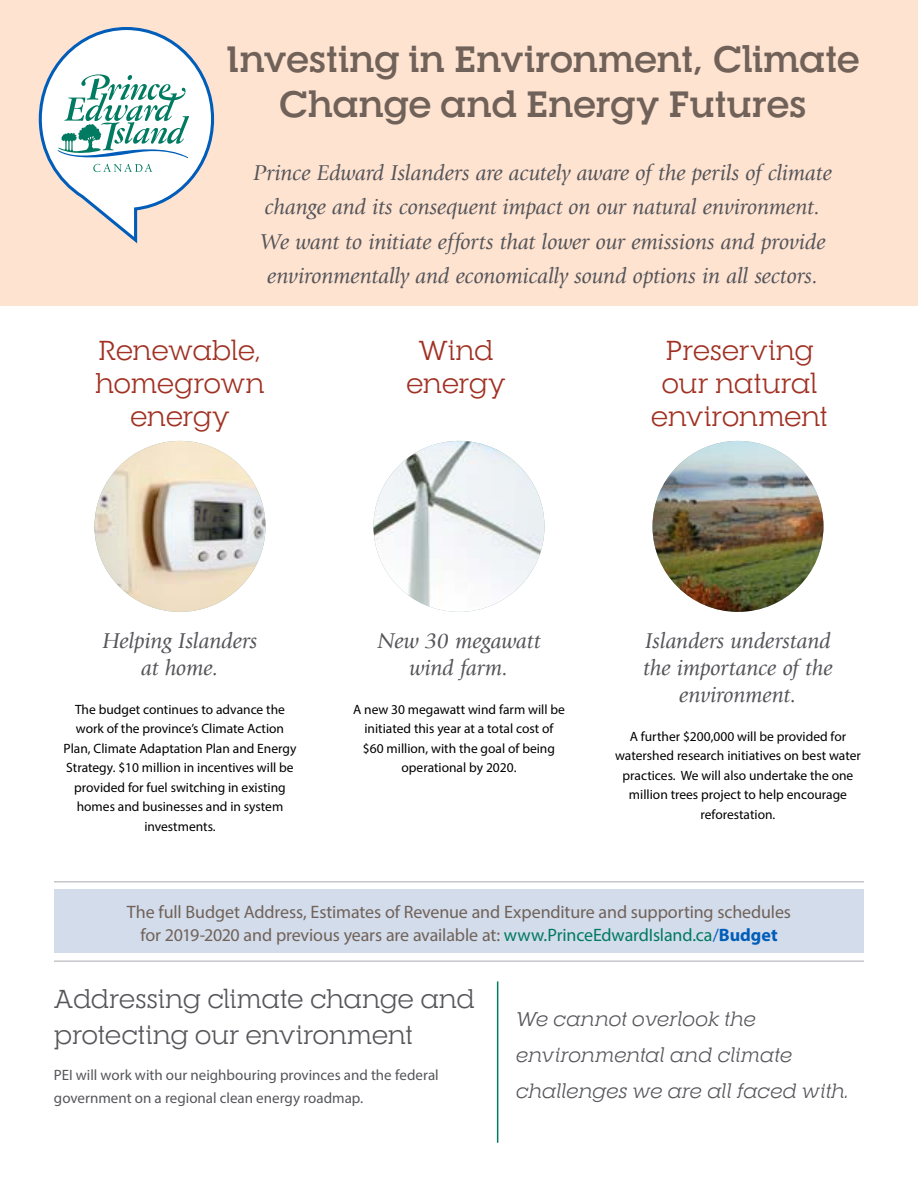
<style>
.page{position:relative;width:918px;height:1188px;background:#fff}
.page>*{position:absolute;margin:0;border:0;box-sizing:border-box;transform-origin:0 0}
.t1{font:700 36px/45px "RNS Camelia";letter-spacing:-.01em;color:#706259;text-align:center}
.t2{font:27px/33px "RNS Camelia";letter-spacing:-.02em;color:#a03123;text-align:center}
.t3{font:25.5px/36px "RNS Camelia";letter-spacing:-.015em;color:#55565a}
.t4{font:italic 22.5px/27px "Giovanni";letter-spacing:-.005em;color:#55565a;text-align:center}
.t5{font:italic 19.5px/36px "RNS Camelia";letter-spacing:-.01em;color:#55565a}
.t6{font:18px/22.5px "Myriad Pro";letter-spacing:-.01em;color:#706259;text-align:center}
.t7{font:15px/22.5px "Myriad Pro";color:#55565a}
.t8{font:13.5px/19.5px "Myriad Pro";color:#000;text-align:center}
.s1{color:#007a60}
.s2{color:#005db9}
.s3{font-weight:700;color:#005db9}
</style>
<div class="page">
<div style="left:0;top:0;width:918px;height:306px;background:#ffe3d1"></div>
<svg style="left:38px;top:27px;width:177px;height:217px"></svg>
<img style="left:94px;top:441px;width:172px;height:171px;border-radius:86px">
<img style="left:374px;top:441px;width:170px;height:171px;border-radius:86px">
<img style="left:652px;top:441px;width:172px;height:171px;border-radius:86px">
<hr style="left:497px;top:981px;width:1px;height:162px;background:#007a60">
<hr style="left:54px;top:882px;width:810px;height:1px;background:#a7abaf">
<div style="left:54px;top:890px;width:810px;height:63px;background:#d3dceb"></div>
<hr style="left:54px;top:961px;width:810px;height:1px;background:#a7abaf">
<h1 class="t1" style="left:226px;top:36px;width:636px">Investing in Environment, Climate<br>Change and Energy Futures</h1>
<p class="t4" style="left:254px;top:156px;width:580px;line-height:34.5px">Prince Edward Islanders are acutely aware of the perils of climate change and its consequent impact on our natural environment.<br>We want to initiate efforts that lower our emissions and provide environmentally and economically sound options in all sectors.</p>
<h2 class="t2" style="left:95px;top:334px;width:171px">Renewable, homegrown energy</h2>
<h2 class="t2" style="left:406px;top:334px;width:101px">Wind energy</h2>
<h2 class="t2" style="left:651px;top:334px;width:179px">Preserving our natural environment</h2>
<h3 class="t4" style="left:103px;top:627px;width:156px">Helping Islanders at home.</h3>
<p class="t8" style="left:64px;top:700px;width:234px">The budget continues to advance the work of the province’s Climate Action Plan, Climate Adaptation Plan and Energy Strategy. $10 million in incentives will be provided for fuel switching in existing homes and businesses and in system investments.</p>
<h3 class="t4" style="left:378px;top:627px;width:164px">New 30 megawatt wind farm.</h3>
<p class="t8" style="left:353px;top:700px;width:213px">A new 30 megawatt wind farm will be initiated this year at a total cost of $60 million, with the goal of being operational by 2020.</p>
<h3 class="t4" style="left:643px;top:627px;width:191px">Islanders understand the importance of the environment.</h3>
<p class="t8" style="left:615px;top:727px;width:247px">A further $200,000 will be provided for watershed research initiatives on best water practices. We will also undertake the one million trees project to help encourage reforestation.</p>
<h3 class="t6" style="left:127px;top:900px;width:666px">The full Budget Address, Estimates of Revenue and Expenditure and supporting schedules for 2019-2020 and previous years are available at: <span class="s1">www.PrinceEdwardIsland.ca</span><span class="s2">/</span><span class="s3">Budget</span></h3>
<h3 class="t3" style="left:54px;top:981px;width:422px">Addressing climate change and protecting our environment</h3>
<p class="t7" style="left:54px;top:1063px;width:386px">PEI will work with our neighbouring provinces and the federal government on a regional clean energy roadmap.</p>
<h3 class="t5" style="left:516px;top:1001px;width:333px">We cannot overlook the environmental and climate challenges we are all faced with.</h3>
</div>
